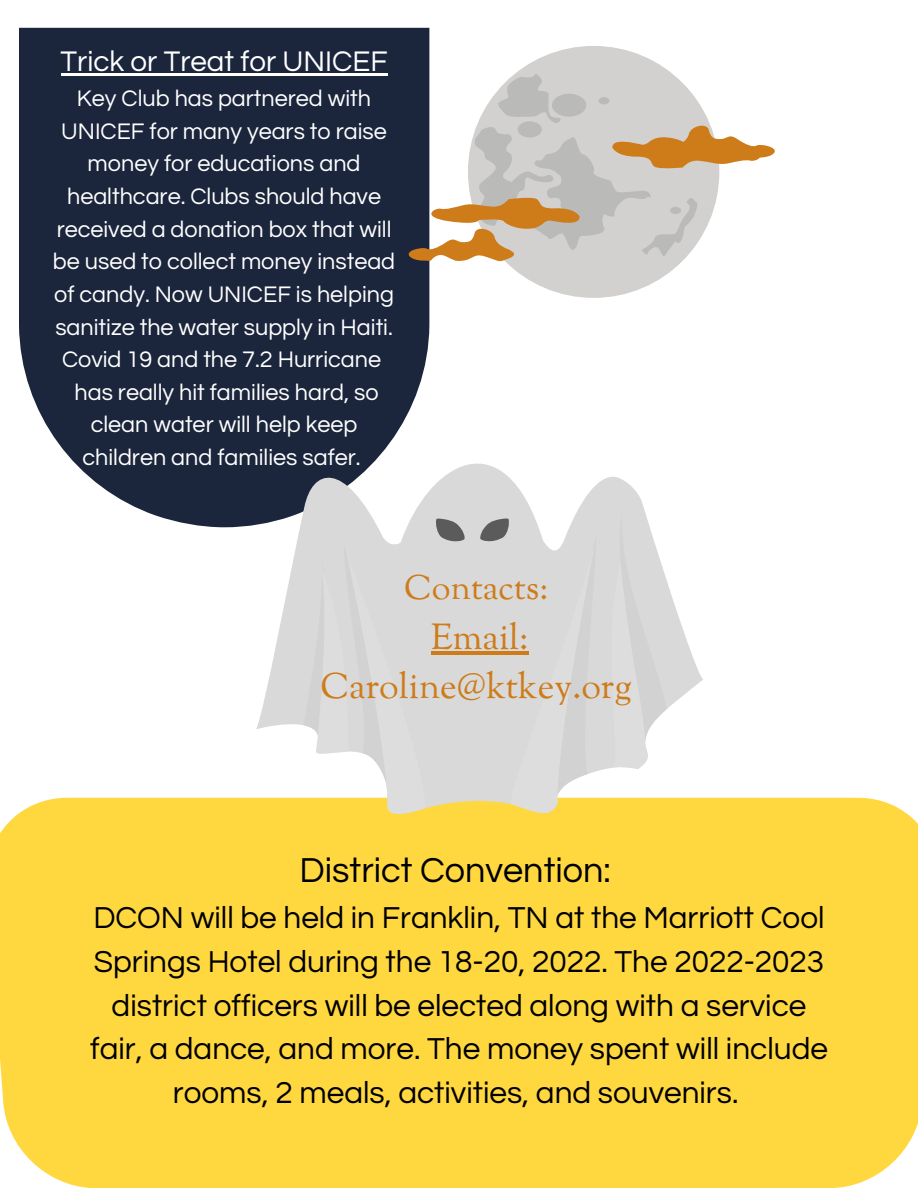
<style>
.page{position:relative;width:918px;height:1188px;background:#fff}
.page>*{position:absolute;margin:0;border:0;box-sizing:border-box;transform-origin:0 0}
.t1{font:36px "Questrial";color:#000}
.t2{font:35.85px/49.5px "Sorts Mill Goudy";color:#ce7b1a;text-align:center}
.t3{font:34.35px "Sorts Mill Goudy";color:#ce7b1a}
.t4{font:31.5px/43.8px "Questrial";color:#000;text-align:center}
.t5{font:29.55px "Questrial";color:#fff}
.t6{font:23.4px/32.7px "Questrial";color:#fff;text-align:center}
</style>
<div class="page">
<div style="left:0;top:798px;width:918px;height:390px;background:#ffd840"></div>
<div style="left:19px;top:28px;width:410px;height:499px;background:#1b253c"></div>
<div style="left:468px;top:46px;width:251px;height:252px;background:#d2d1d0;border-radius:50%"></div>
<svg style="left:408px;top:74px;width:367px;height:188px"></svg>
<svg style="left:256px;top:415px;width:448px;height:405px"></svg>
<svg style="left:435px;top:518px;width:30px;height:26px"></svg>
<svg style="left:304px;top:545px;width:121px;height:271px;background:#dfddd5"></svg>
<svg style="left:480px;top:518px;width:116px;height:296px;background:#dad8d3"></svg>
<svg style="left:602px;top:516px;width:65px;height:253px;background:#dcdcdc"></svg>
<hr style="left:61px;top:74px;width:327px;height:2px;background:#fff">
<hr style="left:431px;top:651px;width:98px;height:3px;background:#ce7b1a">
<p class="t5" style="left:61px;top:47px;width:328px">Trick or Treat for UNICEF</p>
<p class="t6" style="left:53px;top:83px;width:344px">Key Club has partnered with<br>UNICEF for many years to raise money for educations and healthcare. Clubs should have received a donation box that will be used to collect money instead of candy. Now UNICEF is helping sanitize the water supply in Haiti.<br>Covid 19 and the 7.2 Hurricane has really hit families hard, so clean water will help keep children and families safer.</p>
<p class="t3" style="left:404px;top:566px;width:146px">Contacts:</p>
<p class="t2" style="left:320px;top:615px;width:313px">Email:<br>Caroline@ktkey.org</p>
<p class="t1" style="left:300px;top:852px;width:313px">District Convention:</p>
<p class="t4" style="left:90px;top:896px;width:739px">DCON will be held in Franklin, TN at the Marriott Cool Springs Hotel during the 18-20, 2022. The 2022-2023 district officers will be elected along with a service fair, a dance, and more. The money spent will include rooms, 2 meals, activities, and souvenirs.</p>
</div>
